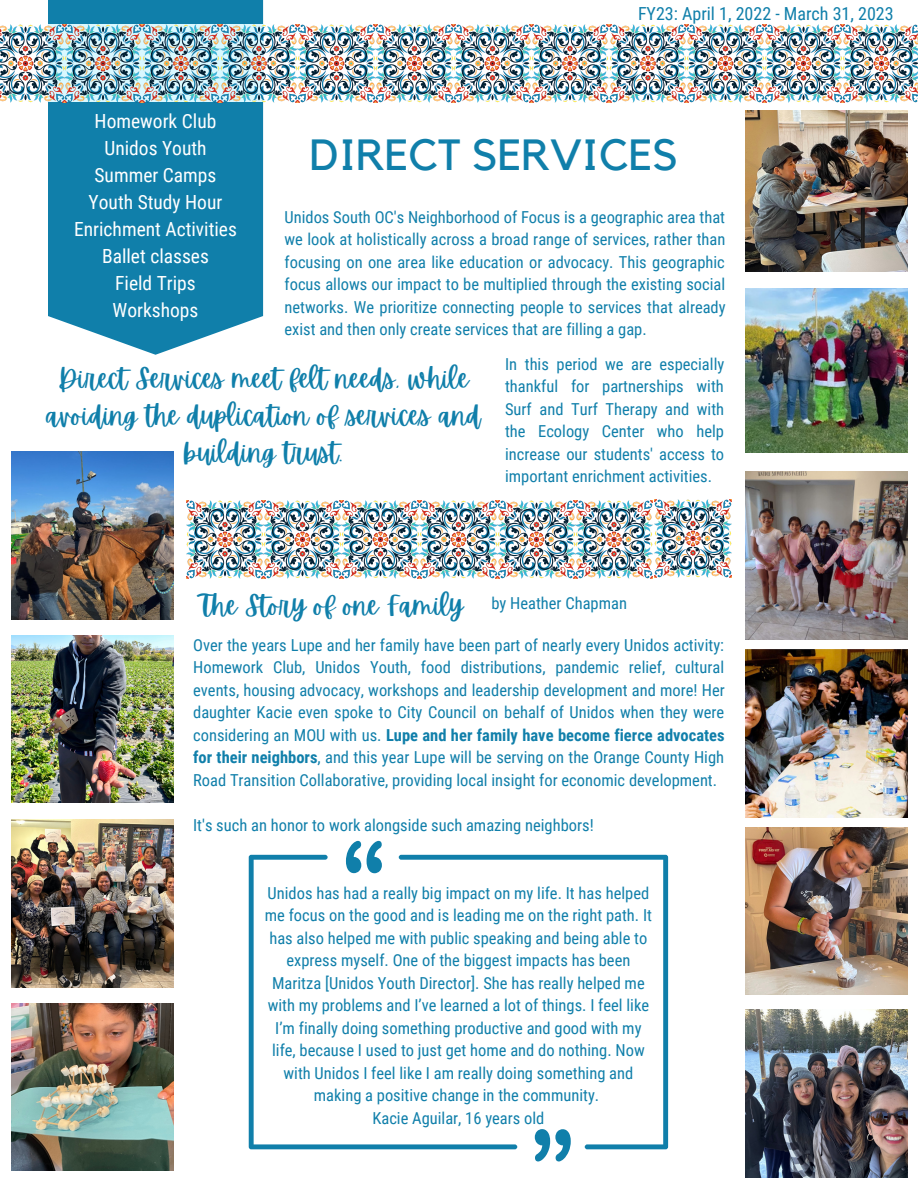
<style>
.page{position:relative;width:918px;height:1188px;background:#fff}
.page>*{position:absolute;margin:0;border:0;box-sizing:border-box;transform-origin:0 0}
.t1{font:43.5px "Kollektif";color:#107faa}
.t2{font:27px/37.2px "Apricots";color:#107faa;text-align:center}
.t3{font:19.5px "Roboto Condensed";color:#fff}
.t4{font:18px "Roboto Condensed";color:#107faa}
.t5{font:16.5px/22.5px "Roboto Condensed";color:#107faa;text-align:justify}
.s1{font-weight:700}
</style>
<div class="page">
<svg style="left:249px;top:855px;width:150px;height:294px"></svg>
<svg style="left:399px;top:855px;width:269px;height:294px"></svg>
<svg style="left:367px;top:841px;width:15px;height:32px"></svg>
<svg style="left:346px;top:841px;width:15px;height:32px"></svg>
<svg style="left:535px;top:1129px;width:36px;height:32px"></svg>
<img style="left:745px;top:111px;width:162px;height:161px">
<img style="left:745px;top:1009px;width:162px;height:168px">
<img style="left:745px;top:827px;width:162px;height:168px">
<img style="left:745px;top:472px;width:162px;height:168px">
<img style="left:745px;top:650px;width:162px;height:167px">
<svg style="left:48px;top:0;width:215px;height:355px;background:#2088af"></svg>
<img style="left:0;top:24px;width:918px;height:78px">
<img style="left:11px;top:820px;width:162px;height:167px">
<img style="left:11px;top:1003px;width:162px;height:168px">
<img style="left:11px;top:636px;width:162px;height:166px">
<img style="left:11px;top:452px;width:162px;height:167px">
<img style="left:745px;top:288px;width:162px;height:164px">
<img style="left:186px;top:499px;width:546px;height:79px">
<p class="t4" style="left:638px;top:3px;width:257px">FY23: April 1, 2022 - March 31, 2023</p>
<p class="t3" style="left:95px;top:110px;width:123px">Homework Club</p>
<p class="t3" style="left:104px;top:137px;width:104px">Unidos Youth</p>
<p class="t3" style="left:95px;top:164px;width:123px">Summer Camps</p>
<p class="t3" style="left:89px;top:191px;width:135px">Youth Study Hour</p>
<p class="t3" style="left:74px;top:218px;width:164px">Enrichment Activities</p>
<p class="t3" style="left:102px;top:245px;width:108px">Ballet classes</p>
<p class="t3" style="left:115px;top:272px;width:82px">Field Trips</p>
<p class="t3" style="left:113px;top:299px;width:87px">Workshops</p>
<p class="t1" style="left:310px;top:135px;width:370px">DIRECT SERVICES</p>
<p class="t5" style="left:285px;top:206px;width:443px">Unidos South OC's Neighborhood of Focus is a geographic area that we look at holistically across a broad range of services, rather than focusing on one area like education or advocacy. This geographic focus allows our impact to be multiplied through the existing social networks. We prioritize connecting people to services that already exist and then only create services that are filling a gap.</p>
<p class="t5" style="left:505px;top:353px;width:221px">In this period we are especially thankful for partnerships with Surf and Turf Therapy and with the Ecology Center who help increase our students' access to important enrichment activities.</p>
<p class="t2" style="left:46px;top:360px;width:437px">Direct Services meet felt needs, while avoiding the duplication of services and building trust.</p>
<p class="t2" style="left:200px;top:587px;width:265px">The Story of one Family</p>
<p class="t5" style="left:193px;top:634px;width:533px">Over the years Lupe and her family have been part of nearly every Unidos activity:<br>Homework Club, Unidos Youth, food distributions, pandemic relief, cultural events, housing advocacy, workshops and leadership development and more! Her daughter Kacie even spoke to City Council on behalf of Unidos when they were considering an MOU with us. <span class="s1">Lupe and her family have become fierce advocates for their neighbors</span>, and this year Lupe will be serving on the Orange County High Road Transition Collaborative, providing local insight for economic development.</p>
<p class="t5" style="left:193px;top:814px;width:402px">It's such an honor to work alongside such amazing neighbors!</p>
<p class="t5" style="left:491px;top:592px;width:137px">by Heather Chapman</p>
<p class="t5" style="left:265px;top:882px;width:389px;text-align:center">Unidos has had a really big impact on my life. It has helped me focus on the good and is leading me on the right path. It has also helped me with public speaking and being able to express myself. One of the biggest impacts has been Maritza [Unidos Youth Director]. She has really helped me with my problems and I’ve learned a lot of things. I feel like I’m finally doing something productive and good with my life, because I used to just get home and do nothing. Now with Unidos I feel like I am really doing something and making a positive change in the community.</p>
<p class="t5" style="left:372px;top:1107px;width:173px">Kacie Aguilar, 16 years old</p>
</div>
